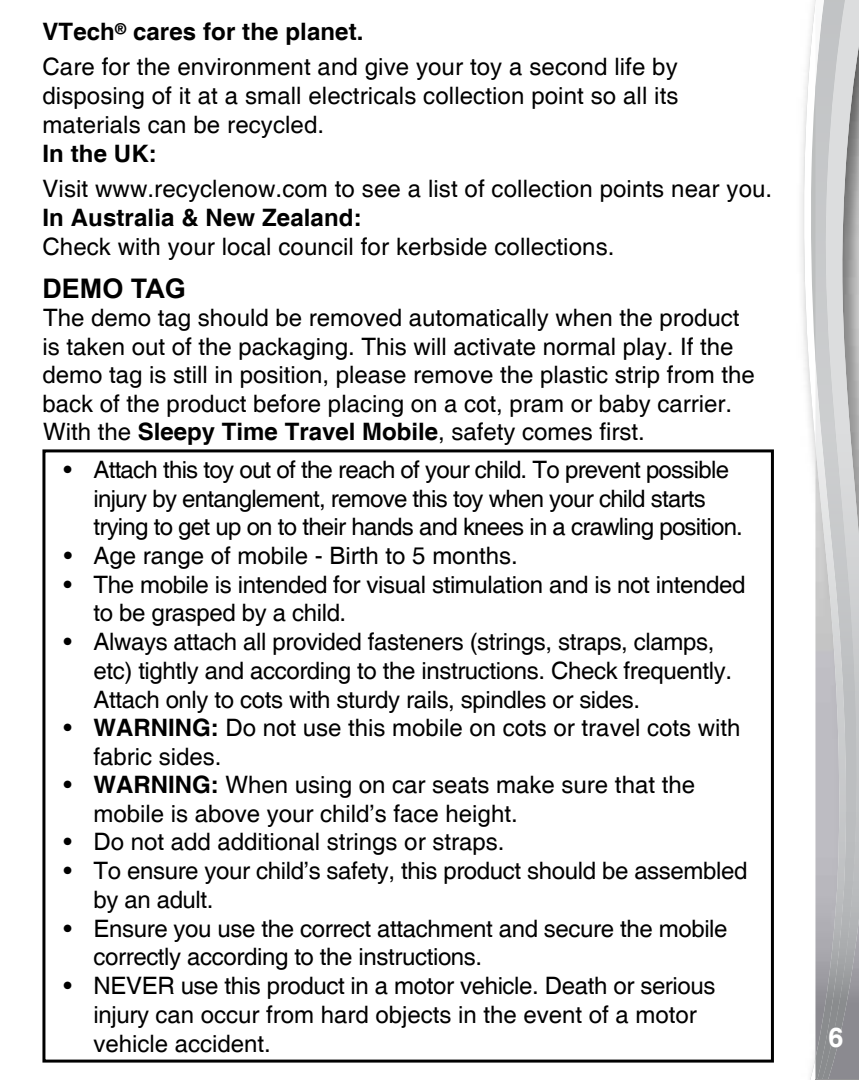
<style>
.page{position:relative;width:859px;height:1080px;background:#fff}
.page>*{position:absolute;margin:0;border:0;box-sizing:border-box;transform-origin:0 0}
.t1{font:700 27px "Arial";color:#000}
.t2{font:700 27px "Helvetica";color:#fff}
.t3{font:24px/28.8px "Helvetica";color:#000}
.t4{font:24px/28.8px "Helvetica";letter-spacing:-.03em;color:#000}
.t5{font:700 24px "Helvetica";letter-spacing:.005em;color:#000}
.s1{font-weight:700}
</style>
<div class="page">
<svg style="left:803px;top:0;width:12px;height:1080px"></svg>
<img style="left:849px;top:0;width:10px;height:1079px">
<img style="left:815px;top:0;width:34px;height:1079px">
<hr style="left:815px;top:1079px;width:44px;height:1px;background:#949495">
<div style="left:42px;top:449px;width:732px;height:614px;border:3px solid #000"></div>
<p class="t3" style="left:42px;top:14px;width:637px;line-height:35.7px"><span class="s1">VTech</span><sup>®</sup> <span class="s1">cares for the planet.<br></span>Care for the environment and give your toy a second life by</p>
<p class="t3" style="left:42px;top:82px;width:638px">disposing of it at a small electricals collection point so all its materials can be recycled.</p>
<p class="t5" style="left:42px;top:138px;width:116px">In the UK:</p>
<p class="t3" style="left:42px;top:175px;width:731px">Visit www.recyclenow.com to see a list of collection points near you.</p>
<p class="t5" style="left:42px;top:203px;width:321px">In Australia &amp; New Zealand:</p>
<p class="t3" style="left:42px;top:233px;width:573px">Check with your local council for kerbside collections.</p>
<p class="t1" style="left:42px;top:269px;width:145px">DEMO TAG</p>
<p class="t3" style="left:42px;top:305px;width:714px">The demo tag should be removed automatically when the product is taken out of the packaging. This will activate normal play. If the demo tag is still in position, please remove the plastic strip from the back of the product before placing on a cot, pram or baby carrier.<br>With the <span class="s1">Sleepy Time Travel Mobile</span>, safety comes first.</p>
<p class="t4" style="left:93px;top:456px;width:651px;text-indent:-30px">• Attach this toy out of the reach of your child. To prevent possible injury by entanglement, remove this toy when your child starts trying to get up on to their hands and knees in a crawling position.</p>
<p class="t3" style="left:64px;top:542px;width:455px">• Age range of mobile - Birth to 5 months.</p>
<p class="t3" style="left:93px;top:571px;width:653px;text-indent:-30px">• The mobile is intended for visual stimulation and is not intended to be grasped by a child.</p>
<p class="t3" style="left:93px;top:628px;width:640px;text-indent:-30px">• Always attach all provided fasteners (strings, straps, clamps, etc) tightly and according to the instructions. Check frequently.<br>Attach only to cots with sturdy rails, spindles or sides.</p>
<p class="t3" style="left:93px;top:715px;width:648px;text-indent:-30px">• <span class="s1">WARNING:</span> Do not use this mobile on cots or travel cots with fabric sides.</p>
<p class="t3" style="left:93px;top:771px;width:603px;text-indent:-30px">• <span class="s1">WARNING:</span> When using on car seats make sure that the mobile is above your child’s face height.</p>
<p class="t3" style="left:63px;top:828px;width:442px">• Do not add additional strings or straps.</p>
<p class="t3" style="left:93px;top:857px;width:655px;text-indent:-30px">• To ensure your child’s safety, this product should be assembled by an adult.</p>
<p class="t3" style="left:93px;top:915px;width:636px;text-indent:-30px">• Ensure you use the correct attachment and secure the mobile correctly according to the instructions.</p>
<p class="t3" style="left:93px;top:972px;width:624px;text-indent:-30px">• NEVER use this product in a motor vehicle. Death or serious injury can occur from hard objects in the event of a motor vehicle accident.</p>
<p class="t2" style="left:828px;top:1021px;width:17px">6</p>
</div>
